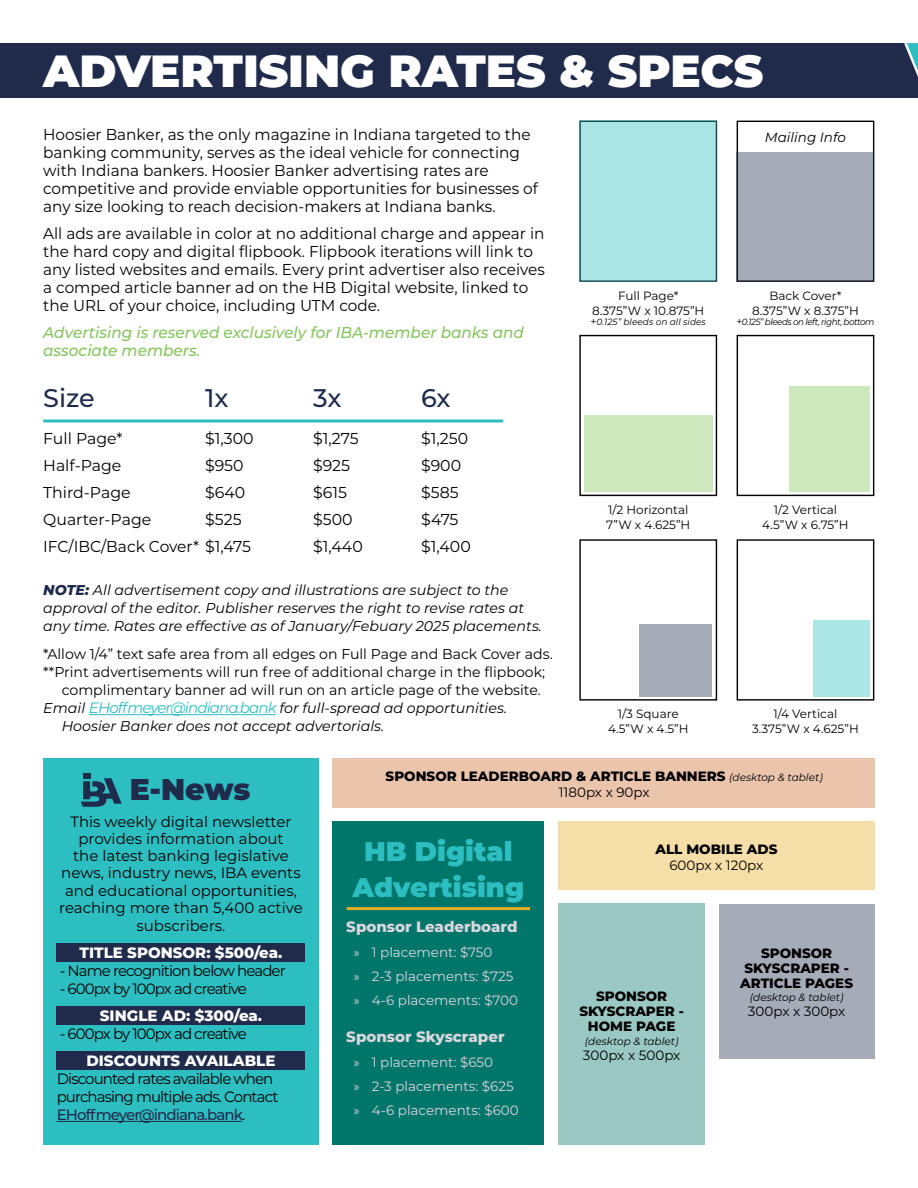
<style>
.page{position:relative;width:918px;height:1188px;background:#fff}
.page>*{position:absolute;margin:0;border:0;box-sizing:border-box;transform-origin:0 0}
.t1{font:900 45px "Montserrat";color:#fff}
.t2{font:900 30px "Montserrat";color:#202b4c}
.t3{font:900 27px/36px "Montserrat";color:#2dbec2;text-align:center}
.t4{font:500 25.5px "Montserrat";letter-spacing:-.005em;color:#202b4c}
.t5{font:15.75px/18px "Montserrat";color:#000}
.t6{font:italic 500 15.75px/18px "Montserrat";color:#85c55d}
.t7{font:15px/17.4px "Montserrat";letter-spacing:-.01em;color:#000;text-align:center}
.t8{font:15px/18px "Montserrat";letter-spacing:-.06em;color:#000}
.t9{font:800 15px "Montserrat";color:#fff}
.t10{font:800 15px "Montserrat";color:#dad7de}
.t11{font:italic 14.25px/18px "Montserrat";color:#000}
.t12{font:14.25px "Montserrat";color:#000}
.t13{font:800 13.5px/15px "Montserrat";color:#000;text-align:center}
.t14{font:13.5px/24px "Montserrat";color:#dad7de}
.t15{font:13.5px "Montserrat";color:#000}
.t16{font:italic 13.5px "Montserrat";color:#000}
.t17{font:12px/15px "Montserrat";color:#000;text-align:center}
.t18{font:italic 10.5px "Montserrat";color:#000}
.t19{font:italic 9px "Montserrat";letter-spacing:-.05em;color:#000}
.t20{font:italic 9px "Montserrat";color:#000}
.s1{font-weight:800;color:#202b4c}
.s2{font-size:15px;color:#2dbec2}
.s3{font-style:normal;font-size:10.5px}
.s4{font-weight:500;color:#202b4c}
.s5{font-weight:400;font-style:italic;font-size:10.5px}
.s6{font-weight:400}
.s7{font-family:"Myriad Pro"}
</style>
<div class="page">
<div style="left:0;top:43px;width:918px;height:55px;background:#202b4c"></div>
<div style="left:579px;top:121px;width:138px;height:161px;background:#abe5e6"></div>
<div style="left:737px;top:539px;width:137px;height:162px;border:1px solid #000"></div>
<div style="left:813px;top:620px;width:57px;height:77px;background:#abe5e6"></div>
<hr style="left:43px;top:419px;width:460px;height:3px;background:#2dbec2">
<div style="left:737px;top:152px;width:137px;height:130px;background:#a6abb8"></div>
<div style="left:579px;top:335px;width:138px;height:161px;border:1px solid #000"></div>
<div style="left:584px;top:415px;width:128px;height:77px;background:#cee8be"></div>
<div style="left:737px;top:335px;width:137px;height:161px;border:1px solid #000"></div>
<div style="left:789px;top:387px;width:81px;height:105px;background:#cee8be"></div>
<div style="left:579px;top:539px;width:138px;height:162px;border:1px solid #000"></div>
<div style="left:639px;top:624px;width:73px;height:73px;background:#a6abb8"></div>
<hr style="left:89px;top:714px;width:187px;height:1px;background:#2dbec2">
<div style="left:43px;top:758px;width:276px;height:387px;background:#2dbec2"></div>
<div style="left:57px;top:943px;width:248px;height:19px;background:#202b4c"></div>
<div style="left:57px;top:1006px;width:248px;height:19px;background:#202b4c"></div>
<div style="left:57px;top:1051px;width:248px;height:19px;background:#202b4c"></div>
<hr style="left:57px;top:1121px;width:185px;height:1px;background:#202b4c">
<svg style="left:81px;top:774px;width:41px;height:33px"></svg>
<svg style="left:904px;top:43px;width:14px;height:34px"></svg>
<div style="left:333px;top:821px;width:211px;height:324px;background:#007569"></div>
<hr style="left:347px;top:907px;width:183px;height:3px;background:#e6ac23">
<div style="left:333px;top:758px;width:542px;height:49px;background:#ebc4ac"></div>
<div style="left:558px;top:821px;width:317px;height:69px;background:#f5dea7"></div>
<div style="left:558px;top:904px;width:147px;height:241px;background:#9ac8c3"></div>
<div style="left:719px;top:904px;width:155px;height:155px;background:#a6abb8"></div>
<h1 class="t1" style="left:43px;top:37px;width:722px">ADVERTISING RATES &amp; SPECS</h1>
<p class="t5" style="left:43px;top:125px;width:496px">Hoosier Banker, as the only magazine in Indiana targeted to the banking community, serves as the ideal vehicle for connecting with Indiana bankers. Hoosier Banker advertising rates are competitive and provide enviable opportunities for businesses of any size looking to reach decision-makers at Indiana banks.</p>
<p class="t5" style="left:43px;top:224px;width:503px">All ads are available in color at no additional charge and appear in the hard copy and digital flipbook. Flipbook iterations will link to any listed websites and emails. Every print advertiser also receives a comped article banner ad on the HB Digital website, linked to the URL of your choice, including UTM code.</p>
<p class="t6" style="left:43px;top:323px;width:482px">Advertising is reserved exclusively for IBA-member banks and associate members.</p>
<h3 class="t4" style="left:43px;top:381px;width:53px">Size</h3>
<h3 class="t4" style="left:205px;top:381px;width:25px">1x</h3>
<h3 class="t4" style="left:313px;top:381px;width:30px">3x</h3>
<h3 class="t4" style="left:421px;top:381px;width:31px">6x</h3>
<p class="t5" style="left:43px;top:429px;width:81px">Full Page*</p>
<p class="t5" style="left:205px;top:429px;width:50px">$1,300</p>
<p class="t5" style="left:313px;top:429px;width:47px">$1,275</p>
<p class="t5" style="left:421px;top:429px;width:48px">$1,250</p>
<p class="t5" style="left:43px;top:456px;width:80px">Half-Page</p>
<p class="t5" style="left:205px;top:456px;width:40px">$950</p>
<p class="t5" style="left:313px;top:456px;width:38px">$925</p>
<p class="t5" style="left:421px;top:456px;width:41px">$900</p>
<p class="t5" style="left:43px;top:483px;width:89px">Third-Page</p>
<p class="t5" style="left:205px;top:483px;width:42px">$640</p>
<p class="t5" style="left:313px;top:483px;width:35px">$615</p>
<p class="t5" style="left:421px;top:483px;width:39px">$585</p>
<p class="t5" style="left:43px;top:510px;width:110px">Quarter-Page</p>
<p class="t5" style="left:205px;top:510px;width:38px">$525</p>
<p class="t5" style="left:313px;top:510px;width:41px">$500</p>
<p class="t5" style="left:421px;top:510px;width:39px">$475</p>
<p class="t5" style="left:43px;top:537px;width:209px">IFC/IBC/Back Cover* $1,475</p>
<p class="t5" style="left:313px;top:537px;width:51px">$1,440</p>
<p class="t5" style="left:421px;top:537px;width:51px">$1,400</p>
<p class="t11" style="left:43px;top:581px;width:500px"><span class="s1">NOTE:</span> All advertisement copy and illustrations are subject to the approval of the editor. Publisher reserves the right to revise rates at any time. Rates are effective as of January/Febuary 2025 placements.</p>
<p class="t12" style="left:43px;top:644px;width:511px">*Allow 1/4” text safe area from all edges on Full Page and Back Cover ads.</p>
<p class="t12" style="left:43px;top:662px;width:503px">**Print advertisements will run free of additional charge in the flipbook;</p>
<p class="t12" style="left:62px;top:680px;width:481px">complimentary banner ad will run on an article page of the website.</p>
<p class="t11" style="left:43px;top:699px;width:465px">Email <span class="s2">EHoffmeyer@indiana.bank</span> for full-spread ad opportunities.</p>
<p class="t11" style="left:62px;top:717px;width:324px">Hoosier Banker does not accept advertorials.</p>
<p class="t16" style="left:765px;top:128px;width:83px">Mailing Info</p>
<p class="t17" style="left:592px;top:287px;width:114px">Full Page*<br>8.375”W x 10.875”H</p>
<p class="t20" style="left:591px;top:316px;width:117px"><span class="s3">+</span>0.125” bleeds on all sides</p>
<p class="t17" style="left:752px;top:287px;width:108px">Back Cover*<br>8.375”W x 8.375”H</p>
<p class="t19" style="left:737px;top:316px;width:139px"><span class="s3">+</span>0.125” bleeds on left, right, bottom</p>
<p class="t17" style="left:606px;top:502px;width:86px;text-align:left">1/2 Horizontal<br>7”W x 4.625”H</p>
<p class="t17" style="left:762px;top:502px;width:88px">1/2 Vertical<br>4.5”W x 6.75”H</p>
<p class="t17" style="left:608px;top:706px;width:82px">1/3 Square<br>4.5”W x 4.5”H</p>
<p class="t17" style="left:752px;top:706px;width:108px">1/4 Vertical<br>3.375”W x 4.625”H</p>
<h2 class="t2" style="left:130px;top:767px;width:122px">E-News</h2>
<p class="t7" style="left:59px;top:812px;width:245px">This weekly digital newsletter provides information about<br>the latest banking legislative news, industry news, IBA events and educational opportunities, reaching more than 5,400 active subscribers.</p>
<p class="t9" style="left:80px;top:942px;width:204px">TITLE SPONSOR: $500/ea.</p>
<p class="t8" style="left:60px;top:961px;width:228px">- Name recognition below header</p>
<p class="t8" style="left:60px;top:979px;width:189px">- 600px by 100px ad creative</p>
<p class="t9" style="left:100px;top:1005px;width:164px">SINGLE AD: $300/ea.</p>
<p class="t8" style="left:60px;top:1024px;width:189px">- 600px by 100px ad creative</p>
<p class="t9" style="left:87px;top:1050px;width:190px">DISCOUNTS AVAILABLE</p>
<p class="t8" style="left:57px;top:1069px;width:223px">Discounted rates available when purchasing multiple ads. Contact<br><span class="s4">EHoffmeyer@indiana.bank</span>.</p>
<p class="t13" style="left:386px;top:767px;width:439px;line-height:16.5px">SPONSOR LEADERBOARD &amp; ARTICLE BANNERS <span class="s5">(desktop &amp; tablet)<br></span><span class="s6">1180px x 90px</span></p>
<h3 class="t3" style="left:353px;top:832px;width:173px">HB Digital<br>Advertising</h3>
<p class="t10" style="left:346px;top:915px;width:173px">Sponsor Leaderboard</p>
<p class="t14" style="left:354px;top:940px;width:166px"><span class="s7">»</span> 1 placement: $750<br><span class="s7">»</span> 2-3 placements: $725 <span class="s7">»</span> 4-6 placements: $700</p>
<p class="t10" style="left:346px;top:1025px;width:160px">Sponsor Skyscraper</p>
<p class="t14" style="left:354px;top:1050px;width:167px"><span class="s7">»</span> 1 placement: $650<br><span class="s7">»</span> 2-3 placements: $625 <span class="s7">»</span> 4-6 placements: $600</p>
<p class="t13" style="left:655px;top:840px;width:123px">ALL MOBILE ADS</p>
<p class="t15" style="left:669px;top:856px;width:96px">600px x 120px</p>
<p class="t13" style="left:579px;top:988px;width:106px">SPONSOR<br>SKYSCRAPER -<br>HOME PAGE</p>
<p class="t18" style="left:585px;top:1034px;width:95px">(desktop &amp; tablet)</p>
<p class="t15" style="left:583px;top:1046px;width:99px">300px x 500px</p>
<p class="t13" style="left:740px;top:945px;width:114px">SPONSOR<br>SKYSCRAPER -<br>ARTICLE PAGES</p>
<p class="t18" style="left:750px;top:991px;width:95px">(desktop &amp; tablet)</p>
<p class="t15" style="left:748px;top:1002px;width:99px">300px x 300px</p>
</div>
